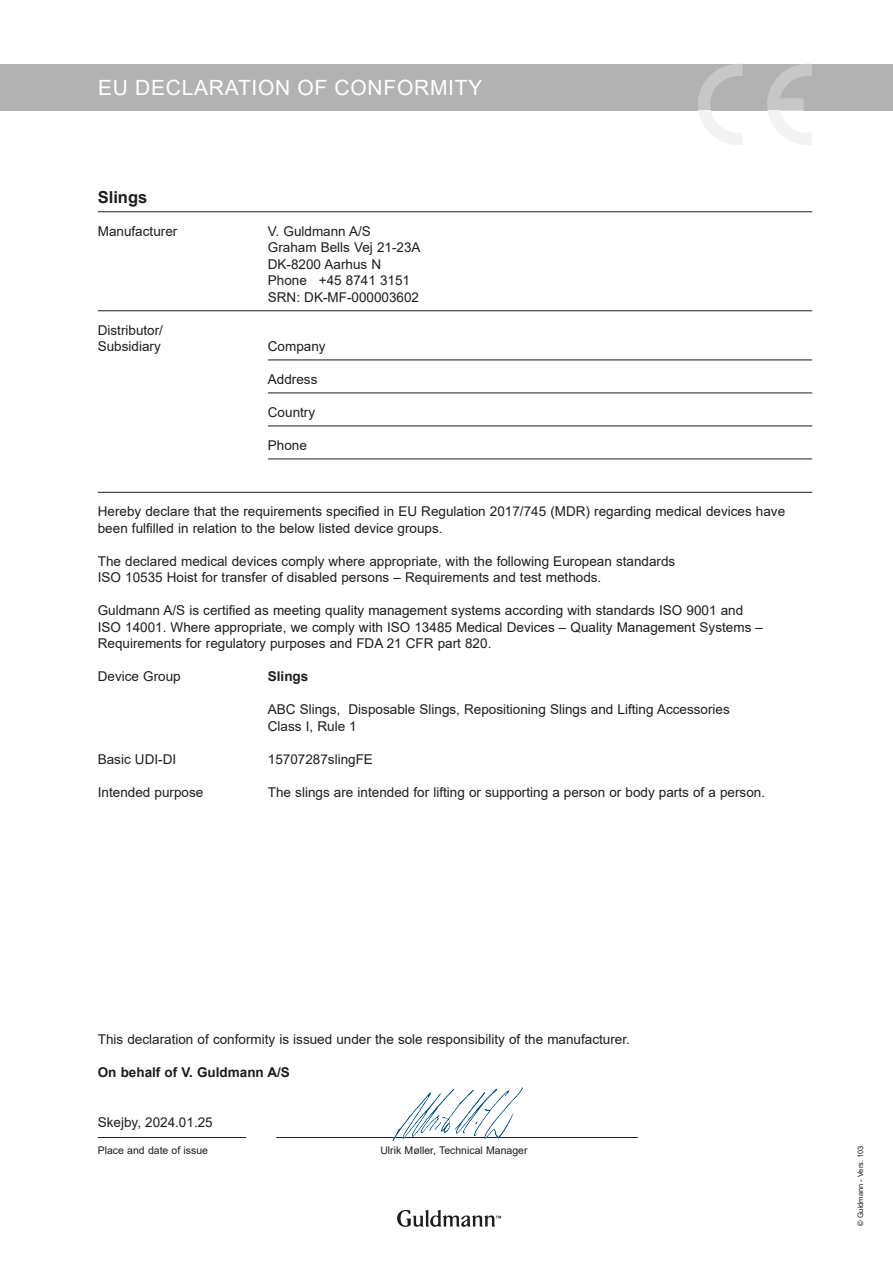
<style>
.page{position:relative;width:893px;height:1263px;background:#fff}
.page>*{position:absolute;margin:0;border:0;box-sizing:border-box;transform-origin:0 0}
.t1{font:21px "Arial";letter-spacing:.035em;color:#fff}
.t2{font:700 16.5px "Arial";color:#1d1d1b}
.t3{font:13.5px/16.5px "Arial";color:#1d1d1b}
.t4{font:700 13.5px "Arial";color:#1d1d1b}
.t5{font:10.5px "Arial";color:#1d1d1b}
.t6{font:7.5px "Arial";color:#1d1d1b}
</style>
<div class="page">
<div style="left:0;top:64px;width:893px;height:47px;background:#b2b2b2"></div>
<hr style="left:98px;top:211px;width:714px;height:1px;background:#1d1d1b">
<hr style="left:98px;top:310px;width:714px;height:1px;background:#1d1d1b">
<hr style="left:268px;top:360px;width:544px;height:1px;background:#1d1d1b">
<hr style="left:268px;top:393px;width:544px;height:1px;background:#1d1d1b">
<hr style="left:268px;top:426px;width:544px;height:1px;background:#1d1d1b">
<hr style="left:268px;top:459px;width:544px;height:1px;background:#1d1d1b">
<hr style="left:98px;top:492px;width:714px;height:1px;background:#1d1d1b">
<svg style="left:397px;top:1210px;width:104px;height:17px"></svg>
<hr style="left:98px;top:1137px;width:148px;height:1px;background:#1d1d1b">
<hr style="left:276px;top:1137px;width:362px;height:1px;background:#1d1d1b">
<svg style="left:698px;top:64px;width:45px;height:81px"></svg>
<svg style="left:767px;top:64px;width:45px;height:81px"></svg>
<img style="left:392px;top:1087px;width:131px;height:54px">
<h1 class="t1" style="left:98px;top:73px;width:386px">EU DECLARATION OF CONFORMITY</h1>
<p class="t2" style="left:98px;top:185px;width:51px">Slings</p>
<p class="t3" style="left:98px;top:222px;width:81px">Manufacturer</p>
<p class="t3" style="left:268px;top:222px;width:154px">V. Guldmann A/S<br>Graham Bells Vej 21-23A<br>DK-8200 Aarhus N<br>Phone +45 8741 3151<br>SRN: DK-MF-000003602</p>
<p class="t3" style="left:98px;top:321px;width:67px">Distributor/<br>Subsidiary</p>
<p class="t3" style="left:268px;top:338px;width:59px">Company</p>
<p class="t3" style="left:268px;top:371px;width:51px">Address</p>
<p class="t3" style="left:268px;top:404px;width:49px">Country</p>
<p class="t3" style="left:268px;top:437px;width:41px">Phone</p>
<p class="t3" style="left:98px;top:503px;width:689px">Hereby declare that the requirements specified in EU Regulation 2017/745 (MDR) regarding medical devices have been fulfilled in relation to the below listed device groups.</p>
<p class="t3" style="left:98px;top:552px;width:579px">The declared medical devices comply where appropriate, with the following European standards<br>ISO 10535 Hoist for transfer of disabled persons – Requirements and test methods.</p>
<p class="t3" style="left:98px;top:602px;width:667px">Guldmann A/S is certified as meeting quality management systems according with standards ISO 9001 and<br>ISO 14001. Where appropriate, we comply with ISO 13485 Medical Devices – Quality Management Systems –<br>Requirements for regulatory purposes and FDA 21 CFR part 820.</p>
<p class="t3" style="left:98px;top:668px;width:84px">Device Group</p>
<p class="t4" style="left:268px;top:667px;width:42px">Slings</p>
<p class="t3" style="left:268px;top:701px;width:463px">ABC Slings, Disposable Slings, Repositioning Slings and Lifting Accessories<br>Class I, Rule 1</p>
<p class="t3" style="left:98px;top:750px;width:80px">Basic UDI-DI</p>
<p class="t3" style="left:268px;top:750px;width:107px">15707287slingFE</p>
<p class="t3" style="left:98px;top:783px;width:107px">Intended purpose</p>
<p class="t3" style="left:268px;top:783px;width:499px">The slings are intended for lifting or supporting a person or body parts of a person.</p>
<p class="t3" style="left:98px;top:1031px;width:534px">This declaration of conformity is issued under the sole responsibility of the manufacturer.</p>
<p class="t4" style="left:98px;top:1063px;width:194px">On behalf of V. Guldmann A/S</p>
<p class="t3" style="left:98px;top:1113px;width:116px">Skejby, 2024.01.25</p>
<p class="t5" style="left:98px;top:1143px;width:112px">Place and date of issue</p>
<p class="t5" style="left:380px;top:1143px;width:149px">Ulrik Møller, Technical Manager</p>
<p class="t6" style="left:855px;top:1226px;width:82px;rotate:-90deg">© Guldmann - Vers. 103</p>
</div>
